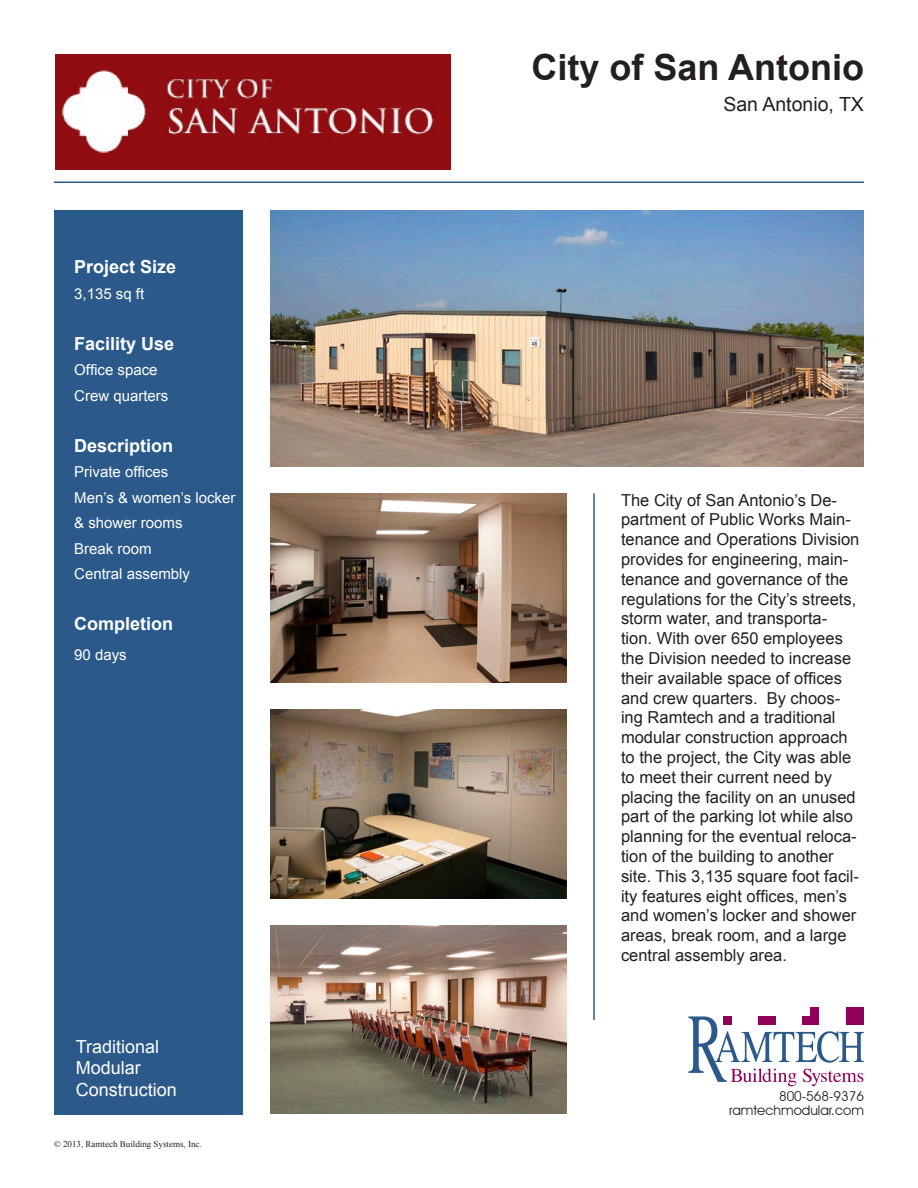
<style>
.page{position:relative;width:918px;height:1188px;background:#fff}
.page>*{position:absolute;margin:0;border:0;box-sizing:border-box;transform-origin:0 0}
.t1{font:700 36px "Arial";color:#231f20}
.t2{font:19.5px "Arial";color:#231f20}
.t3{font:700 18px "Arial";color:#fff}
.t4{font:18px "Arial";color:#fff}
.Project_Description{font:16.5px/19.8px "Arial";color:#231f20}
.t5{font:15px/25.5px "Arial";color:#fff}
.t6{font:13.5px "Avant Garde IT Cby BT";color:#231f20}
.t7{font:9px "Times New Roman";color:#231f20}
</style>
<div class="page">
<hr style="left:54px;top:182px;width:810px;height:1px;background:#2b598a">
<div style="left:54px;top:210px;width:189px;height:904px;background:#2b598a"></div>
<div style="left:846px;top:1007px;width:8px;height:9px;background:#91015a"></div>
<div style="left:855px;top:1007px;width:8px;height:9px;background:#91015a"></div>
<div style="left:811px;top:1007px;width:8px;height:9px;background:#91015a"></div>
<svg style="left:688px;top:1016px;width:176px;height:70px"></svg>
<hr style="left:593px;top:494px;width:2px;height:526px;background:#2b598a">
<img style="left:270px;top:210px;width:594px;height:256px">
<img style="left:270px;top:494px;width:297px;height:188px">
<img style="left:270px;top:710px;width:297px;height:188px">
<img style="left:270px;top:926px;width:297px;height:188px">
<div style="left:55px;top:54px;width:395px;height:116px;background:#910d11"></div>
<img style="left:63px;top:70px;width:371px;height:83px">
<p class="t3" style="left:74px;top:255px;width:104px">Project Size</p>
<p class="t5" style="left:74px;top:281px;width:72px">3,135 sq ft</p>
<p class="t3" style="left:74px;top:332px;width:102px">Facility Use</p>
<p class="t5" style="left:74px;top:358px;width:85px">Office space</p>
<p class="t5" style="left:74px;top:383px;width:96px">Crew quarters</p>
<p class="t3" style="left:74px;top:434px;width:101px">Description</p>
<p class="t5" style="left:74px;top:460px;width:96px">Private offices</p>
<p class="t5" style="left:74px;top:485px;width:163px">Men’s &amp; women’s locker &amp; shower rooms</p>
<p class="t5" style="left:74px;top:536px;width:79px">Break room</p>
<p class="t5" style="left:74px;top:562px;width:117px">Central assembly</p>
<p class="t3" style="left:74px;top:612px;width:100px">Completion</p>
<p class="t5" style="left:74px;top:643px;width:54px">90 days</p>
<p class="t4" style="left:76px;top:1035px;width:85px">Traditional</p>
<p class="t4" style="left:76px;top:1056px;width:67px">Modular</p>
<p class="t4" style="left:76px;top:1078px;width:103px">Construction</p>
<p class="t7" style="left:54px;top:1138px;width:149px">© 2013, Ramtech Building Systems, Inc.</p>
<p class="t1" style="left:531px;top:44px;width:334px">City of San Antonio</p>
<p class="t2" style="left:723px;top:92px;width:142px">San Antonio, TX</p>
<p class="Project_Description" style="left:621px;top:490px;width:240px">The City of San Antonio’s De&shy;partment of Public Works Main&shy;tenance and Operations Division provides for engineering, main&shy;tenance and governance of the regulations for the City’s streets, storm water, and transporta&shy;tion. With over 650 employees the Division needed to increase their available space of offices and crew quarters. By choos&shy;ing Ramtech and a traditional modular construction approach to the project, the City was able to meet their current need by placing the facility on an unused part of the parking lot while also planning for the eventual reloca&shy;tion of the building to another site. This 3,135 square foot facil&shy;ity features eight offices, men’s and women’s locker and shower areas, break room, and a large central assembly area.</p>
<p class="t6" style="left:779px;top:1088px;width:86px">800-568-9376</p>
<p class="t6" style="left:729px;top:1101px;width:136px">ramtechmodular.com</p>
</div>
